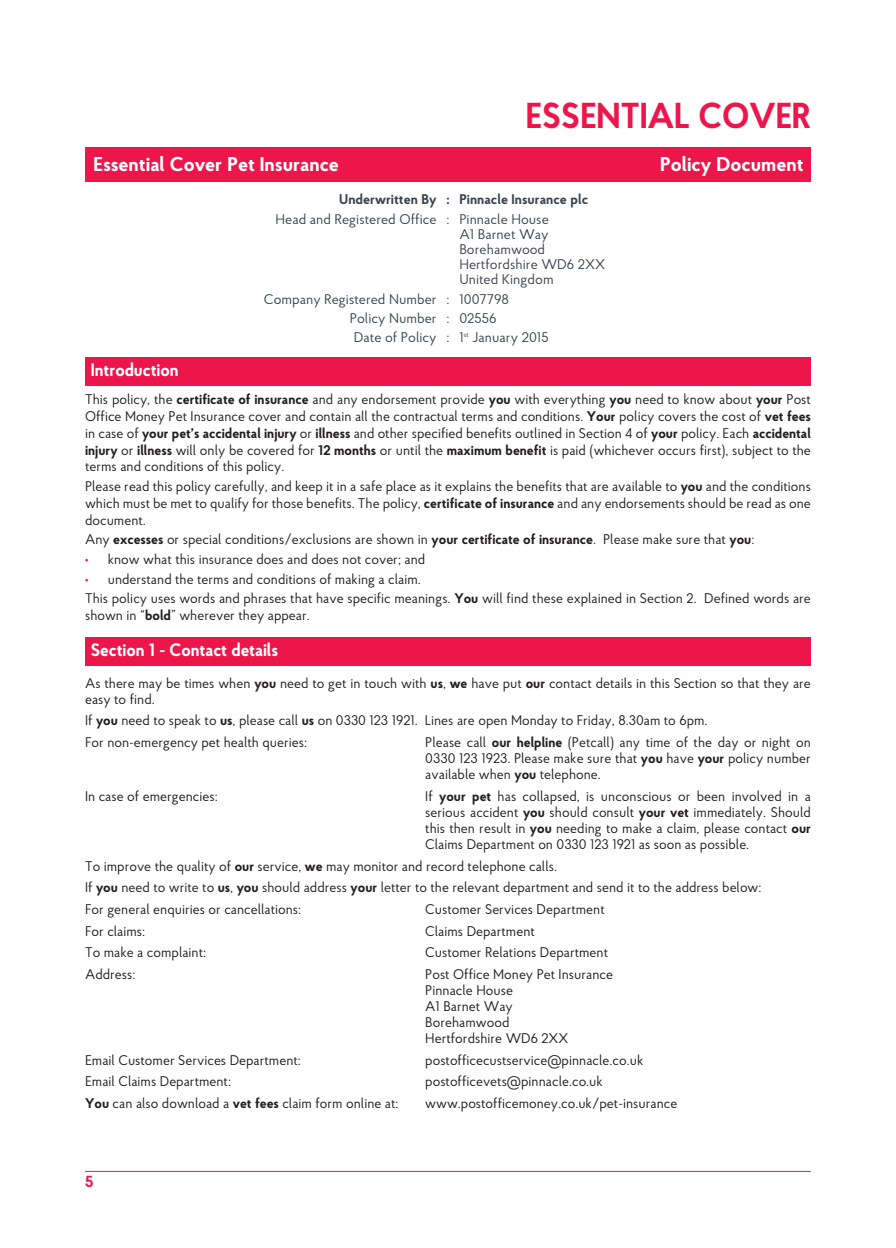
<style>
.page{position:relative;width:896px;height:1248px;background:#fff}
.page>*{position:absolute;margin:0;border:0;box-sizing:border-box;transform-origin:0 0}
.t1{font:700 36px "Proba Pro";color:#ed164b;scale:.95 1}
.t2{font:700 20px "Proba Pro";color:#fff}
.t3{font:700 18px "Proba Pro";color:#fff;scale:.95 1}
.t4{font:700 16px "Proba Pro";color:#ed164b}
.t5{font:14px/16px "Proba Pro";color:#231f20}
.t6{font:14px/15px "Proba Pro";color:#3e444f}
.t7{font:700 14px "Proba Pro";color:#3e444f}
.s1{font-weight:700}
.s2{font-weight:700;color:#ed164b}
</style>
<div class="page">
<hr style="left:85px;top:1170px;width:726px;height:1px;background:#ed164b">
<div style="left:85px;top:357px;width:726px;height:29px;background:#ed164b"></div>
<div style="left:85px;top:637px;width:726px;height:29px;background:#ed164b"></div>
<div style="left:85px;top:147px;width:726px;height:34px;background:#ed164b"></div>
<h1 class="t1" style="left:526px;top:102px;width:302px">ESSENTIAL COVER</h1>
<h2 class="t2" style="left:94px;top:157px;width:247px">Essential Cover Pet Insurance</h2>
<h2 class="t2" style="left:660px;top:157px;width:145px">Policy Document</h2>
<p class="t3" style="left:91px;top:363px;width:94px">Introduction</p>
<p class="t7" style="left:339px;top:194px;width:250px">Underwritten By : Pinnacle Insurance plc</p>
<p class="t6" style="left:459px;top:214px;width:147px;text-indent:-184px">Head and Registered Office : Pinnacle House<br>A1 Barnet Way<br>Borehamwood<br>Hertfordshire WD6 2XX<br>United Kingdom</p>
<p class="t6" style="left:350px;top:291px;width:200px;line-height:19.2px;text-indent:-86px">Company Registered Number : 1007798<br>Policy Number : 02556<br>Date of Policy : 1<sup>st</sup> January 2015</p>
<p class="t5" style="left:85px;top:392px;width:727px;line-height:16.8px;text-align:justify">This policy, the <span class="s1">certificate of insurance</span> and any endorsement provide <span class="s1">you</span> with everything <span class="s1">you</span> need to know about <span class="s1">your</span> Post Office Money Pet Insurance cover and contain all the contractual terms and conditions. <span class="s1">Your</span> policy covers the cost of <span class="s1">vet fees </span>in case of <span class="s1">your pet’s accidental injury</span> or <span class="s1">illness</span> and other specified benefits outlined in Section 4 of <span class="s1">your</span> policy. Each <span class="s1">accidental injury</span> or <span class="s1">illness</span> will only be covered for <span class="s1">12 months</span> or until the <span class="s1">maximum benefit</span> is paid (whichever occurs first), subject to the terms and conditions of this policy.</p>
<p class="t5" style="left:85px;top:479px;width:727px;line-height:16.8px;text-align:justify">Please read this policy carefully, and keep it in a safe place as it explains the benefits that are available to <span class="s1">you</span> and the conditions which must be met to qualify for those benefits. The policy, <span class="s1">certificate of insurance</span> and any endorsements should be read as one document.</p>
<p class="t5" style="left:85px;top:533px;width:671px">Any <span class="s1">excesses</span> or special conditions/exclusions are shown in <span class="s1">your certificate of insurance</span>. Please make sure that <span class="s1">you</span>:</p>
<p class="t5" style="left:85px;top:553px;width:342px"><span class="s2">•</span> know what this insurance does and does not cover; and</p>
<p class="t5" style="left:85px;top:570px;width:727px;line-height:19.6px"><span class="s2">•</span> understand the terms and conditions of making a claim.<br>This policy uses words and phrases that have specific meanings. <span class="s1">You</span> will find these explained in Section 2. Defined words are</p>
<p class="t5" style="left:85px;top:609px;width:226px">shown in “<span class="s1">bold</span>” wherever they appear.</p>
<p class="t3" style="left:91px;top:643px;width:199px">Section 1 - Contact details</p>
<p class="t5" style="left:85px;top:676px;width:727px">As there may be times when <span class="s1">you</span> need to get in touch with <span class="s1">us</span>, <span class="s1">we</span> have put <span class="s1">our</span> contact details in this Section so that they are easy to find.</p>
<p class="t5" style="left:85px;top:711px;width:624px;line-height:21.6px">If <span class="s1">you</span> need to speak to <span class="s1">us</span>, please call <span class="s1">us</span> on 0330 123 1921. Lines are open Monday to Friday, 8.30am to 6pm.<br>For non-emergency pet health queries:</p>
<p class="t5" style="left:425px;top:736px;width:387px;text-align:justify">Please call <span class="s1">our helpline</span> (Petcall) any time of the day or night on 0330 123 1923. Please make sure that <span class="s1">you</span> have <span class="s1">your</span> policy number available when <span class="s1">you</span> telephone.</p>
<p class="t5" style="left:85px;top:789px;width:134px">In case of emergencies:</p>
<p class="t5" style="left:425px;top:789px;width:387px;text-align:justify">If <span class="s1">your pet</span> has collapsed, is unconscious or been involved in a serious accident <span class="s1">you</span> should consult <span class="s1">your vet</span> immediately. Should this then result in <span class="s1">you</span> needing to make a claim, please contact <span class="s1">our </span>Claims Department on 0330 123 1921 as soon as possible.</p>
<p class="t5" style="left:85px;top:856px;width:678px;line-height:21.6px">To improve the quality of <span class="s1">our</span> service, <span class="s1">we</span> may monitor and record telephone calls.<br>If <span class="s1">you</span> need to write to <span class="s1">us</span>, <span class="s1">you</span> should address <span class="s1">your</span> letter to the relevant department and send it to the address below:<br>For general enquiries or cancellations:</p>
<p class="t5" style="left:425px;top:902px;width:181px">Customer Services Department</p>
<p class="t5" style="left:85px;top:924px;width:62px">For claims:</p>
<p class="t5" style="left:425px;top:924px;width:111px">Claims Department</p>
<p class="t5" style="left:85px;top:946px;width:123px">To make a complaint:</p>
<p class="t5" style="left:425px;top:946px;width:184px">Customer Relations Department</p>
<p class="t5" style="left:85px;top:967px;width:52px">Address:</p>
<p class="t5" style="left:425px;top:967px;width:189px">Post Office Money Pet Insurance<br>Pinnacle House<br>A1 Barnet Way<br>Borehamwood<br>Hertfordshire WD6 2XX</p>
<p class="t5" style="left:85px;top:1053px;width:217px">Email Customer Services Department:</p>
<p class="t5" style="left:425px;top:1053px;width:220px">postofficecustservice@pinnacle.co.uk</p>
<p class="t5" style="left:85px;top:1075px;width:147px">Email Claims Department:</p>
<p class="t5" style="left:425px;top:1075px;width:179px">postofficevets@pinnacle.co.uk</p>
<p class="t5" style="left:85px;top:1096px;width:315px"><span class="s1">You</span> can also download a <span class="s1">vet fees</span> claim form online at:</p>
<p class="t5" style="left:425px;top:1096px;width:253px">www.postofficemoney.co.uk/pet-insurance</p>
<p class="t4" style="left:85px;top:1175px;width:10px">5</p>
</div>
